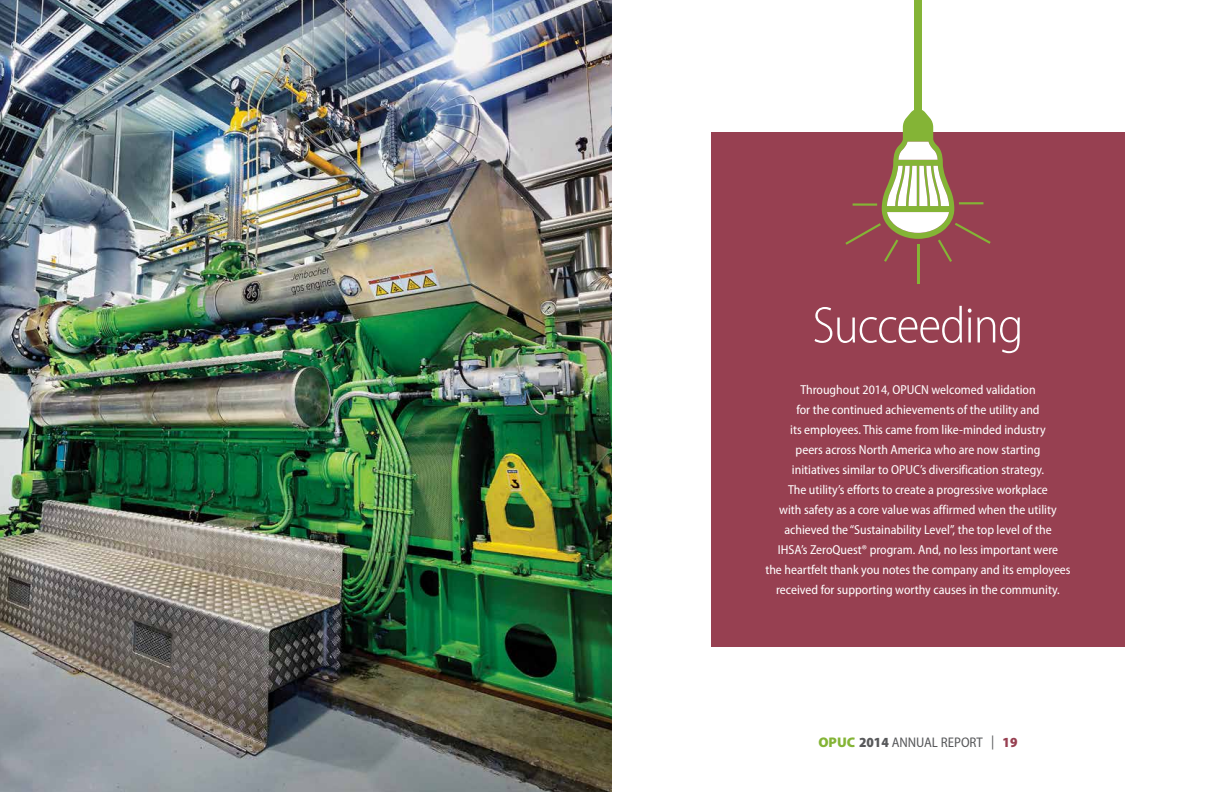
<style>
.page{position:relative;width:1224px;height:792px;background:#fff}
.page>*{position:absolute;margin:0;border:0;box-sizing:border-box;transform-origin:0 0}
.t1{font:300 semi-condensed 52px "Myriad Pro";letter-spacing:-.02em;color:#fff}
.t2{font:semi-condensed 14px "Myriad Pro";color:#58595b}
.t3{font:semi-condensed 13px/20px "Myriad Pro";color:#fff;text-align:center}
.s1{font-weight:900;font-stretch:normal;color:#84b436}
.s2{font-weight:900}
.s3{font-weight:900;color:#974051}
</style>
<div class="page">
<img style="left:0;top:0;width:612px;height:792px">
<div style="left:711px;top:132px;width:414px;height:515px;background:#974051"></div>
<div style="left:914px;top:0;width:8px;height:112px;background:#84b436"></div>
<hr style="left:917px;top:244px;width:2px;height:40px;background:#84b436">
<svg style="left:845px;top:110px;width:146px;height:152px"></svg>
<h1 class="t1" style="left:812px;top:297px;width:213px">Succeeding</h1>
<p class="t3" style="left:765px;top:380px;width:307px">Throughout 2014, OPUCN welcomed validation<br>for the continued achievements of the utility and<br>its employees. This came from like-minded industry<br>peers across North America who are now starting<br>initiatives similar to OPUC’s diversification strategy.<br>The utility’s efforts to create a progressive workplace<br>with safety as a core value was affirmed when the utility achieved the “Sustainability Level”, the top level of the<br>IHSA’s ZeroQuest® program. And, no less important were<br>the heartfelt thank you notes the company and its employees received for supporting worthy causes in the community.</p>
<p class="t2" style="left:818px;top:735px;width:201px"><span class="s1">OPUC</span> <span class="s2">2014</span> ANNUAL REPORT | <span class="s3">19</span></p>
</div>
